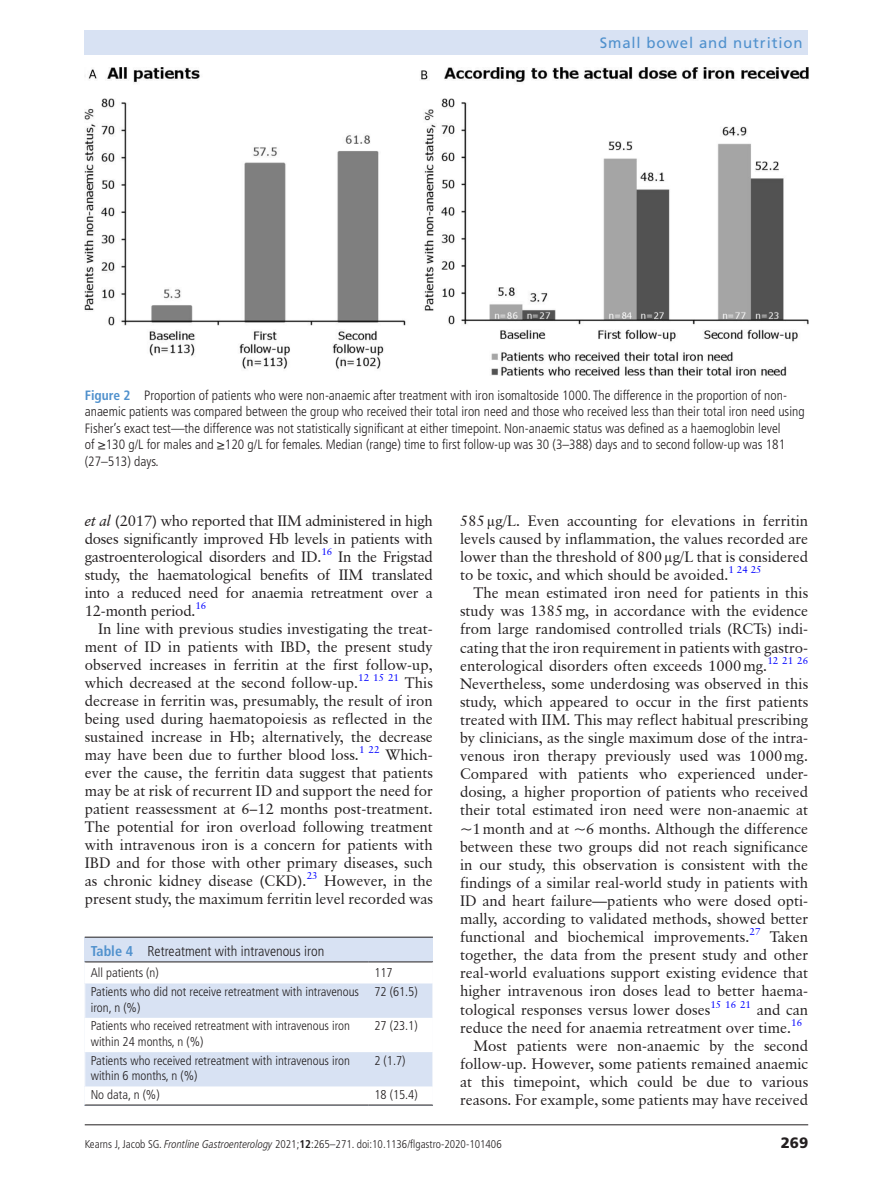
<style>
.page{position:relative;width:893px;height:1191px;background:#fff}
.page>*{position:absolute;margin:0;border:0;box-sizing:border-box;transform-origin:0 0}
.t1{font:15px/18.1px "Classical Garamond BT";color:#231f20;text-align:justify}
.t2{font:15px "Frutiger LT Std";letter-spacing:.055em;color:#5091cd}
.t3{font:900 15px "Frutiger LT Std";color:#231f20}
.t4{font:300 condensed 14.25px "Frutiger LT Pro";color:#231f20}
.t5{font:300 condensed 13.5px/16.5px "Frutiger LT Pro";color:#231f20}
.t6{font:300 condensed 12.75px/15.8px "Frutiger LT Pro";color:#231f20}
.t7{font:300 condensed 11.25px "Frutiger LT Pro";color:#231f20}
.t8{font:9.9px "Classical Garamond BT";color:#00f}
.s1{font-weight:700;color:#5091cd}
.s2{font-style:italic}
.s3{font-family:"Times New Roman"}
.s4{font-weight:700}
</style>
<div class="page">
<hr style="left:85px;top:1124px;width:723px;height:1px;background:#231f20">
<div style="left:85px;top:30px;width:723px;height:24px;background:#d8e2f3"></div>
<img style="left:85px;top:68px;width:723px;height:308px">
<div style="left:85px;top:936px;width:348px;height:169px;background:#d8e2f3"></div>
<hr style="left:85px;top:936px;width:348px;height:1px;background:#231f20">
<svg style="left:85px;top:962px;width:348px;height:142px;fill:#f7f9fc"></svg>
<hr style="left:85px;top:961px;width:283px;height:1px;background:#231f20">
<hr style="left:368px;top:961px;width:65px;height:1px;background:#231f20">
<hr style="left:85px;top:1104px;width:283px;height:1px;background:#231f20">
<hr style="left:368px;top:1104px;width:65px;height:1px;background:#231f20">
<p class="t2" style="left:600px;top:34px;width:204px">Small bowel and nutrition</p>
<p class="t5" style="left:85px;top:387px;width:721px"><span class="s1">Figure 2</span> Proportion of patients who were non-anaemic after treatment with iron isomaltoside 1000. The difference in the proportion of non&shy;anaemic patients was compared between the group who received their total iron need and those who received less than their total iron need using Fisher’s exact test—the difference was not statistically significant at either timepoint. Non-anaemic status was defined as a haemoglobin level<br>of ≥130 g/L for males and ≥120 g/L for females. Median (range) time to first follow-up was 30 (3–388) days and to second follow-up was 181 (27–513) days.</p>
<p class="t1" style="left:85px;top:511px;width:350px"><span class="s2">et al</span> (2017) who reported that IIM administered in high doses significantly improved Hb levels in patients with gastroenterological disorders and ID.</p>
<p class="t8" style="left:321px;top:545px;width:12px">16</p>
<p class="t1" style="left:85px;top:547px;width:350px;text-indent:254px">In the Frigstad study, the haematological benefits of IIM translated into a reduced need for anaemia retreatment over a 12-month period.</p>
<p class="t8" style="left:195px;top:599px;width:12px">16</p>
<p class="t1" style="left:85px;top:619px;width:350px;text-indent:14px">In line with previous studies investigating the treat&shy;ment of ID in patients with IBD, the present study observed increases in ferritin at the first follow-up, which decreased at the second follow-up.</p>
<p class="t8" style="left:358px;top:671px;width:42px">12 15 21</p>
<p class="t1" style="left:85px;top:673px;width:350px;text-indent:320px">This decrease in ferritin was, presumably, the result of iron being used during haematopoiesis as reflected in the sustained increase in Hb; alternatively, the decrease may have been due to further blood loss.</p>
<p class="t8" style="left:359px;top:743px;width:22px">1 22</p>
<p class="t1" style="left:85px;top:745px;width:350px;text-indent:301px">Which&shy;ever the cause, the ferritin data suggest that patients may be at risk of recurrent ID and support the need for patient reassessment at 6–12 months post-treatment.<br>The potential for iron overload following treatment with intravenous iron is a concern for patients with IBD and for those with other primary diseases, such as chronic kidney disease (CKD).</p>
<p class="t8" style="left:307px;top:869px;width:13px">23</p>
<p class="t1" style="left:85px;top:871px;width:350px;text-align:right">However, in the<br>present study, the maximum ferritin level recorded was</p>
<p class="t4" style="left:91px;top:942px;width:235px"><span class="s1">Table 4</span> Retreatment with intravenous iron</p>
<p class="t6" style="left:91px;top:965px;width:69px">All patients (n)</p>
<p class="t6" style="left:374px;top:965px;width:20px">117</p>
<p class="t6" style="left:91px;top:984px;width:270px">Patients who did not receive retreatment with intravenous iron, n (%)</p>
<p class="t6" style="left:374px;top:984px;width:45px">72 (61.5)</p>
<p class="t6" style="left:91px;top:1018px;width:261px">Patients who received retreatment with intravenous iron within 24 months, n (%)</p>
<p class="t6" style="left:374px;top:1018px;width:45px">27 (23.1)</p>
<p class="t6" style="left:91px;top:1052px;width:261px">Patients who received retreatment with intravenous iron within 6 months, n (%)</p>
<p class="t6" style="left:374px;top:1052px;width:33px">2 (1.7)</p>
<p class="t6" style="left:91px;top:1086px;width:70px">No data, n (%)</p>
<p class="t6" style="left:374px;top:1086px;width:45px">18 (15.4)</p>
<p class="t1" style="left:460px;top:511px;width:350px">585<span class="s3">µ</span>g/L. Even accounting for elevations in ferritin levels caused by inflammation, the values recorded are lower than the threshold of 800<span class="s3">µ</span>g/L that is considered to be toxic, and which should be avoided.<sup>1</sup> <sup>24</sup> <sup>25</sup></p>
<p class="t1" style="left:460px;top:584px;width:350px;text-indent:14px">The mean estimated iron need for patients in this study was 1385mg, in accordance with the evidence from large randomised controlled trials (RCTs) indi&shy;cating that the iron requirement in patients with gastro&shy;enterological disorders often exceeds 1000mg.</p>
<p class="t8" style="left:767px;top:654px;width:42px">12 21 26</p>
<p class="t1" style="left:460px;top:674px;width:350px">Nevertheless, some underdosing was observed in this study, which appeared to occur in the first patients treated with IIM. This may reflect habitual prescribing by clinicians, as the single maximum dose of the intra&shy;venous iron therapy previously used was 1000mg.<br>Compared with patients who experienced under&shy;dosing, a higher proportion of patients who received their total estimated iron need were non-anaemic at ~1month and at ~6 months. Although the difference between these two groups did not reach significance in our study, this observation is consistent with the findings of a similar real-world study in patients with ID and heart failure—patients who were dosed opti&shy;mally, according to validated methods, showed better functional and biochemical improvements.<sup>27</sup></p>
<p class="t1" style="left:460px;top:927px;width:350px;text-indent:310px">Taken together, the data from the present study and other real-world evaluations support existing evidence that higher intravenous iron doses lead to better haema&shy;tological responses versus lower doses<sup>15</sup> <sup>16</sup> <sup>21</sup> and can reduce the need for anaemia retreatment over time.</p>
<p class="t8" style="left:791px;top:1016px;width:13px">16</p>
<p class="t1" style="left:460px;top:1036px;width:350px;text-indent:14px">Most patients were non-anaemic by the second follow-up. However, some patients remained anaemic at this timepoint, which could be due to various reasons. For example, some patients may have received</p>
<p class="t7" style="left:85px;top:1137px;width:418px">Kearns J, Jacob SG. <span class="s2">Frontline Gastroenterology</span> 2021;<span class="s4">12</span>:265–271. doi:10.1136/flgastro-2020-101406</p>
<p class="t3" style="left:781px;top:1133px;width:29px">269</p>
</div>
